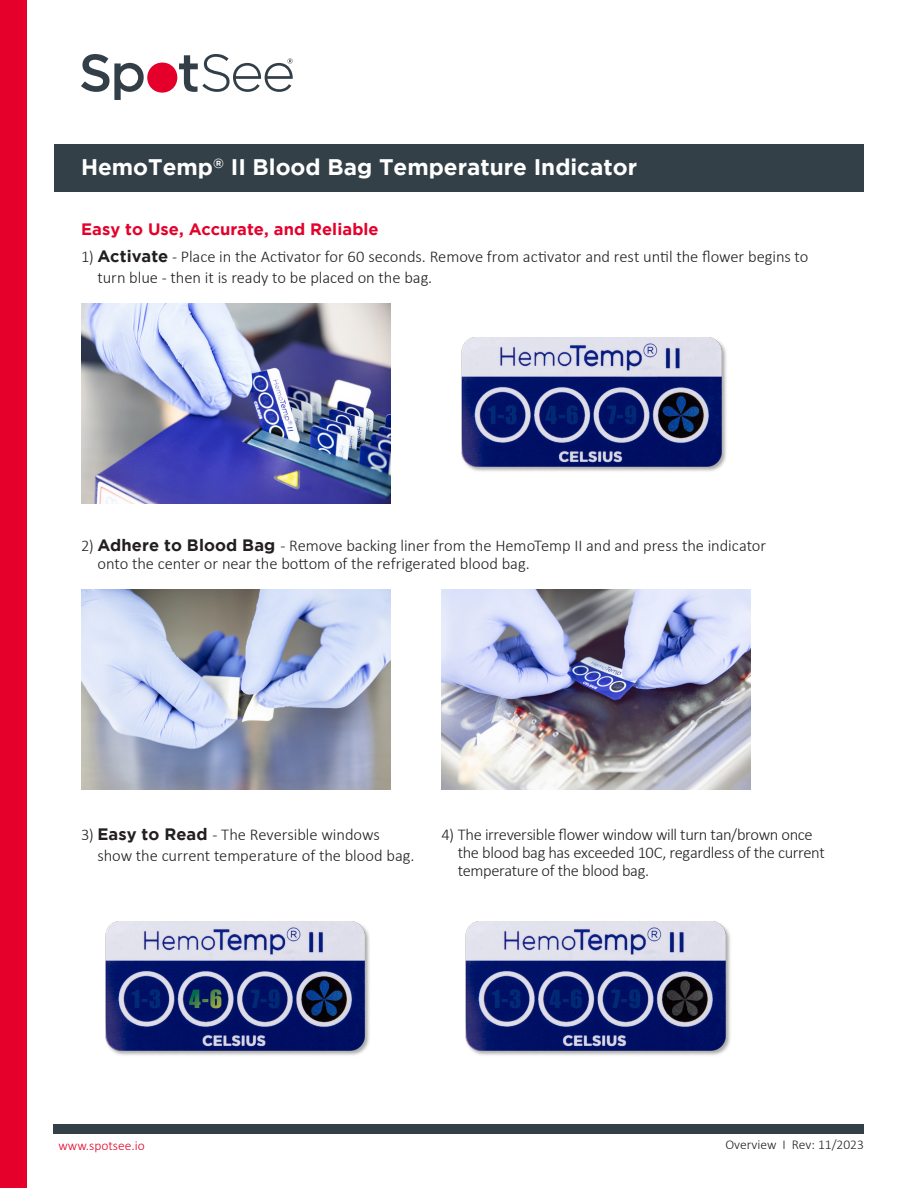
<style>
.page{position:relative;width:918px;height:1188px;background:#fff}
.page>*{position:absolute;margin:0;border:0;box-sizing:border-box;transform-origin:0 0}
.t1{font:700 22.5px "Gotham";color:#fff}
.t2{font:300 16.5px/21px "Calibri";letter-spacing:-.005em;color:#231f20}
.t3{font:300 16.5px/18px "Calibri";letter-spacing:-.025em;color:#231f20}
.t4{font:700 16.5px "Gotham";letter-spacing:.005em;color:#e4002b}
.t5{font:300 13.5px "Calibri";color:#231f20}
.t6{font:300 13.5px "Calibri";color:#e4002b}
.s1{font-family:"Gotham";font-weight:700}
</style>
<div class="page">
<img style="left:105px;top:921px;width:265px;height:135px">
<img style="left:465px;top:921px;width:266px;height:135px">
<div style="left:0;top:0;width:27px;height:1188px;background:#e4002b"></div>
<div style="left:54px;top:144px;width:810px;height:47px;background:#334047"></div>
<div style="left:147px;top:63px;width:30px;height:30px;background:#e4002b;border-radius:15px"></div>
<svg style="left:81px;top:54px;width:63px;height:46px"></svg>
<svg style="left:179px;top:54px;width:114px;height:38px"></svg>
<div style="left:54px;top:1124px;width:810px;height:9px;background:#334047"></div>
<img style="left:81px;top:304px;width:309px;height:200px">
<img style="left:461px;top:337px;width:266px;height:135px">
<img style="left:81px;top:589px;width:309px;height:200px">
<img style="left:441px;top:589px;width:310px;height:200px">
<p class="t1" style="left:81px;top:154px;width:558px">HemoTemp<sup>®</sup> II Blood Bag Temperature Indicator</p>
<p class="t4" style="left:81px;top:220px;width:299px">Easy to Use, Accurate, and Reliable</p>
<p class="t2" style="left:97px;top:246px;width:712px;text-indent:-16px">1) <span class="s1">Activate</span> - Place in the Activator for 60 seconds. Remove from activator and rest until the flower begins to turn blue - then it is ready to be placed on the bag.</p>
<p class="t2" style="left:97px;top:537px;width:670px;line-height:18px;text-indent:-16px">2) <span class="s1">Adhere to Blood Bag</span> - Remove backing liner from the HemoTemp II and and press the indicator onto the center or near the bottom of the refrigerated blood bag.</p>
<p class="t2" style="left:97px;top:824px;width:319px;text-indent:-16px">3) <span class="s1">Easy to Read</span> - The Reversible windows show the current temperature of the blood bag.</p>
<p class="t3" style="left:458px;top:825px;width:368px;text-indent:-16px">4) The irreversible flower window will turn tan/brown once the blood bag has exceeded 10C, regardless of the current temperature of the blood bag.</p>
<p class="t6" style="left:58px;top:1137px;width:88px">www.spotsee.io</p>
<p class="t5" style="left:725px;top:1136px;width:140px">Overview I Rev: 11/2023</p>
</div>
